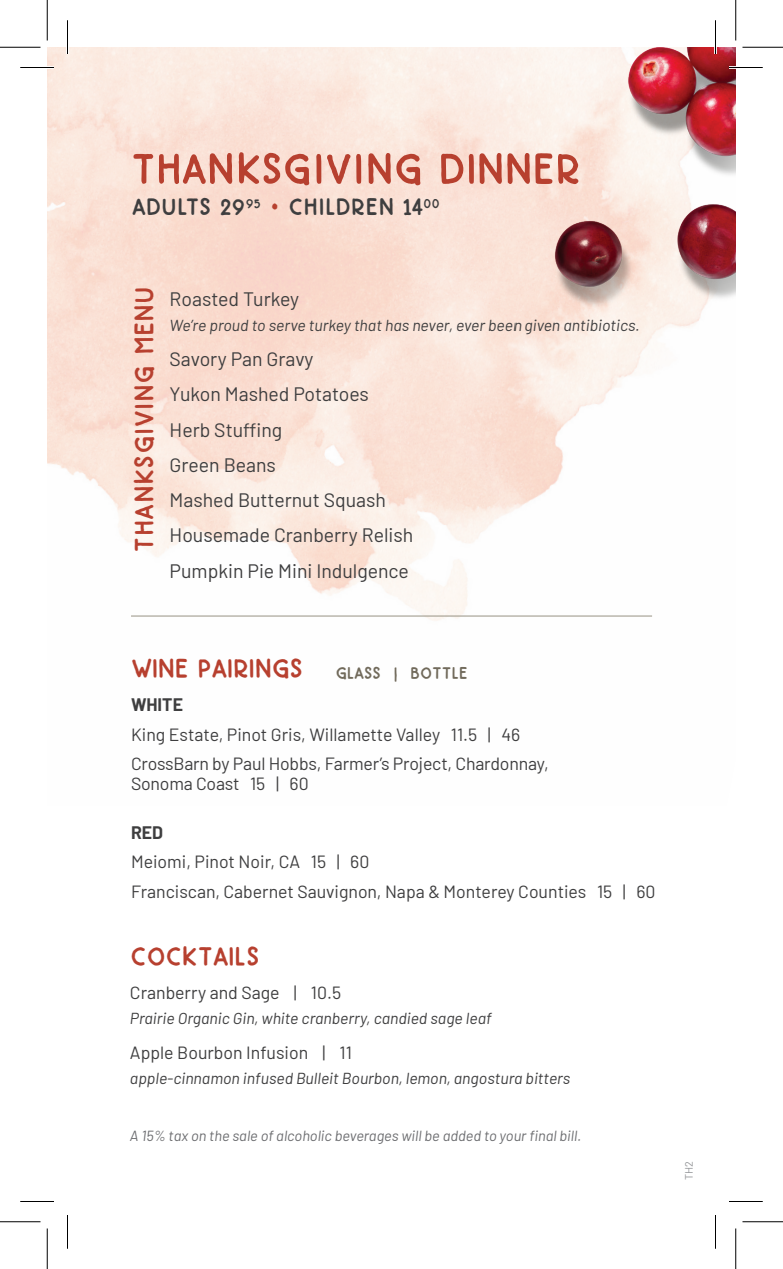
<style>
.page{position:relative;width:783px;height:1269px;background:#fff}
.page>*{position:absolute;margin:0;border:0;box-sizing:border-box;transform-origin:0 0}
.t1{font:700 54.45px "Seasons 52 bold";letter-spacing:-.02em;color:#b7402f}
.t2{font:700 33.52px "Seasons 52 bold";letter-spacing:-.03em;color:#b7402f}
.t3{font:700 33.52px "Seasons 52 bold";color:#b7402f}
.t4{font:700 30.15px "Seasons 52 bold";letter-spacing:-.015em;color:#3e3e3f}
.t5{font:19.57px/35.3px "Barlow";color:#3e3e3f}
.t6{font:17.78px/29.7px "Barlow";color:#3e3e3f}
.t7{font:700 17.78px "Barlow";color:#3e3e3f}
.t8{font:italic 15.97px "Barlow";color:#3e3e3f}
.t9{font:italic 14.62px "Barlow";color:#6c6d70}
.t10{font:10.8px "Barlow";color:#939598}
.s1{color:#b7402f}
.s2{font-size:21.15px;color:#716a5b}
</style>
<div class="page">
<hr style="left:131px;top:616px;width:521px;height:1px;background:#989283">
<img style="left:518px;top:47px;width:218px;height:330px">
<hr style="left:729px;top:66px;width:34px;height:3px;background:#fff">
<hr style="left:714px;top:20px;width:3px;height:34px;background:#fff">
<hr style="left:20px;top:67px;width:34px;height:1px;background:#000">
<hr style="left:729px;top:67px;width:34px;height:1px;background:#000">
<hr style="left:20px;top:1201px;width:34px;height:1px;background:#000">
<hr style="left:729px;top:1201px;width:34px;height:1px;background:#000">
<hr style="left:67px;top:20px;width:1px;height:34px;background:#000">
<hr style="left:67px;top:1215px;width:1px;height:34px;background:#000">
<hr style="left:715px;top:20px;width:1px;height:34px;background:#000">
<hr style="left:715px;top:1215px;width:1px;height:34px;background:#000">
<hr style="left:0;top:47px;width:40px;height:1px;background:#000">
<hr style="left:742px;top:47px;width:41px;height:1px;background:#000">
<hr style="left:0;top:1221px;width:40px;height:1px;background:#000">
<hr style="left:742px;top:1221px;width:41px;height:1px;background:#000">
<hr style="left:47px;top:0;width:1px;height:40px;background:#000">
<hr style="left:47px;top:1228px;width:1px;height:41px;background:#000">
<hr style="left:735px;top:0;width:1px;height:40px;background:#000">
<hr style="left:735px;top:1228px;width:1px;height:41px;background:#000">
<h1 class="t1" style="left:130px;top:146px;width:453px">THANKSGIVING DINNER</h1>
<h3 class="t4" style="left:132px;top:194px;width:310px">ADULTS 29<sup>95</sup> <span class="s1">•</span> CHILDREN 14<sup>00</sup></h3>
<h2 class="t3" style="left:130px;top:553px;width:268px;rotate:-90deg">THANKSGIVING MENU</h2>
<p class="t5" style="left:170px;top:279px;width:131px">Roasted Turkey</p>
<p class="t8" style="left:170px;top:313px;width:472px">We’re proud to serve turkey that has never, ever been given antibiotics.</p>
<p class="t5" style="left:170px;top:340px;width:245px">Savory Pan Gravy<br>Yukon Mashed Potatoes<br>Herb Stuffing<br>Green Beans<br>Mashed Butternut Squash<br>Housemade Cranberry Relish<br>Pumpkin Pie Mini Indulgence</p>
<h2 class="t2" style="left:131px;top:654px;width:339px">WINE PAIRINGS <span class="s2">GLASS | BOTTLE</span></h2>
<p class="t7" style="left:131px;top:691px;width:53px">WHITE</p>
<p class="t6" style="left:131px;top:718px;width:419px">King Estate, Pinot Gris, Willamette Valley 11.5 | 46<br>CrossBarn by Paul Hobbs, Farmer’s Project, Chardonnay,</p>
<p class="t6" style="left:131px;top:767px;width:179px">Sonoma Coast 15 | 60</p>
<p class="t7" style="left:131px;top:819px;width:34px">RED</p>
<p class="t6" style="left:131px;top:846px;width:526px">Meiomi, Pinot Noir, CA 15 | 60<br>Franciscan, Cabernet Sauvignon, Napa &amp; Monterey Counties 15 | 60</p>
<h2 class="t2" style="left:130px;top:942px;width:132px">COCKTAILS</h2>
<p class="t6" style="left:130px;top:976px;width:213px">Cranberry and Sage | 10.5</p>
<p class="t8" style="left:130px;top:1006px;width:363px">Prairie Organic Gin, white cranberry, candied sage leaf</p>
<p class="t6" style="left:130px;top:1036px;width:224px">Apple Bourbon Infusion | 11</p>
<p class="t8" style="left:130px;top:1066px;width:442px">apple-cinnamon infused Bulleit Bourbon, lemon, angostura bitters</p>
<p class="t9" style="left:130px;top:1125px;width:453px">A 15% tax on the sale of alcoholic beverages will be added to your final bill.</p>
<p class="t10" style="left:681px;top:1180px;width:20px;rotate:-90deg">TH2</p>
</div>
